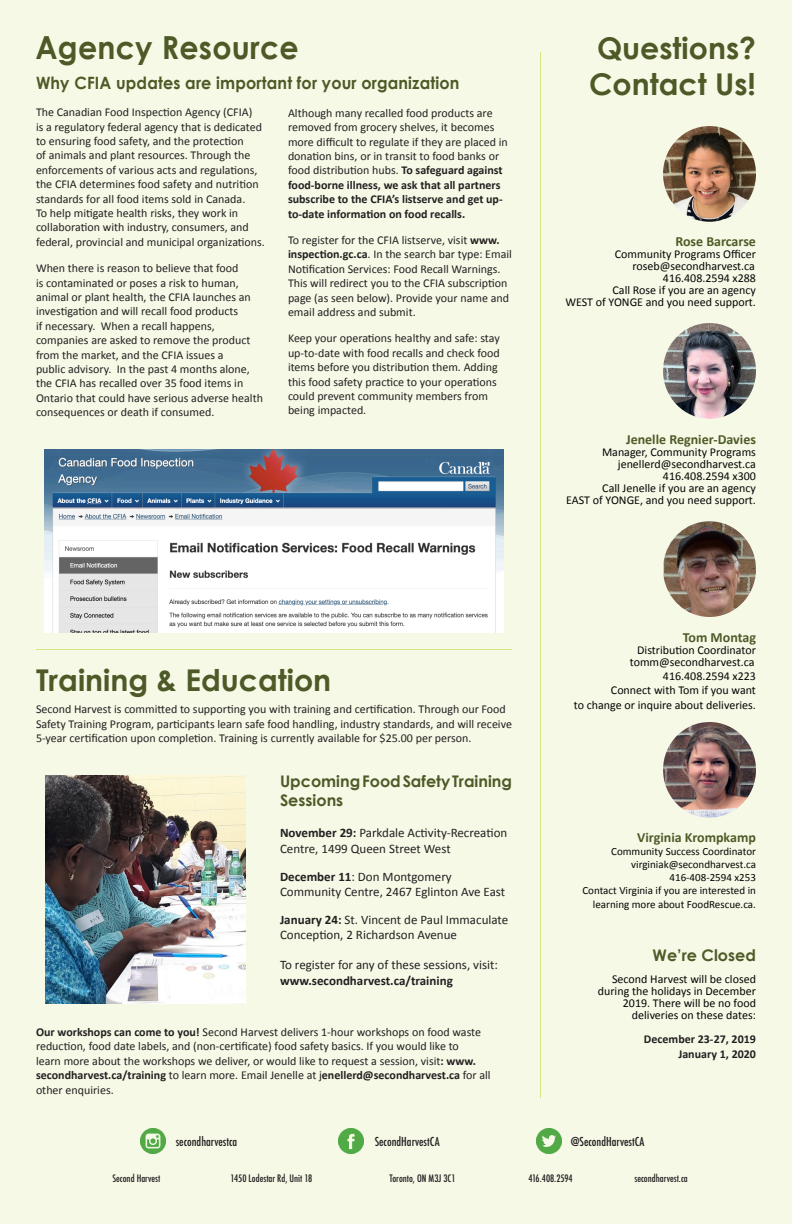
<style>
.page{position:relative;width:792px;height:1224px;background:#f7f9e7}
.page>*{position:absolute;margin:0;border:0;box-sizing:border-box;transform-origin:0 0}
.t1{font:700 31.8px "Century Gothic";letter-spacing:.01em;color:#4d5926;scale:.94 1}
.t2{font:700 30px "Century Gothic";color:#4d5a27}
.t3{font:700 17px "Century Gothic";letter-spacing:.01em;color:#4d5926;scale:.94 1}
.t4{font:700 16px/19.2px "Century Gothic";color:#4d5a27}
.t5{font:700 16px "Century Gothic";color:#4d5b27}
.t6{font:700 14px "Calibri";color:#4d5b27}
.t7{font:13px/15.6px "Calibri";color:#231f20}
.t8{font:12px/14.4px "Calibri";color:#231f20}
.t9{font:12px/12px "Calibri";color:#040503;text-align:right}
.t10{font:500 condensed 12px "Futura";color:#231f20}
.t11{font:700 12px "Calibri";color:#231f20}
.t12{font:11px "Calibri";color:#040503}
.t13{font:500 condensed 10px "Futura";color:#231f20}
.s1{font-weight:700}
</style>
<div class="page">
<img style="left:663px;top:126px;width:93px;height:96px">
<img style="left:663px;top:323px;width:93px;height:96px">
<img style="left:663px;top:722px;width:93px;height:96px">
<img style="left:664px;top:521px;width:92px;height:96px">
<img style="left:140px;top:1128px;width:25px;height:26px">
<img style="left:338px;top:1128px;width:25px;height:26px">
<img style="left:536px;top:1128px;width:25px;height:26px">
<img style="left:45px;top:776px;width:200px;height:228px">
<hr style="left:36px;top:649px;width:476px;height:1px;background:#d9e585">
<hr style="left:540px;top:52px;width:1px;height:1046px;background:#d9e585">
<img style="left:44px;top:449px;width:459px;height:183px">
<p class="t1" style="left:35px;top:27px;width:282px">Agency Resource</p>
<p class="t3" style="left:36px;top:72px;width:452px">Why CFIA updates are important for your organization</p>
<p class="t8" style="left:36px;top:105px;width:230px">The Canadian Food Inspection Agency (CFIA)<br>is a regulatory federal agency that is dedicated to ensuring food safety, and the protection<br>of animals and plant resources. Through the enforcements of various acts and regulations, the CFIA determines food safety and nutrition standards for all food items sold in Canada.<br>To help mitigate health risks, they work in collaboration with industry, consumers, and federal, provincial and municipal organizations.</p>
<p class="t8" style="left:36px;top:261px;width:229px">When there is reason to believe that food<br>is contaminated or poses a risk to human, animal or plant health, the CFIA launches an investigation and will recall food products<br>if necessary. When a recall happens, companies are asked to remove the product from the market, and the CFIA issues a<br>public advisory. In the past 4 months alone, the CFIA has recalled over 35 food items in Ontario that could have serious adverse health consequences or death if consumed.</p>
<p class="t8" style="left:288px;top:106px;width:221px">Although many recalled food products are removed from grocery shelves, it becomes more difficult to regulate if they are placed in donation bins, or in transit to food banks or food distribution hubs. <span class="s1">To safeguard against food-borne illness, we ask that all partners subscribe to the CFIA’s listserve and get up&shy;to-date information on food recalls.</span></p>
<p class="t8" style="left:288px;top:233px;width:225px">To register for the CFIA listserve, visit <span class="s1">www. inspection.gc.ca</span>. In the search bar type: Email Notification Services: Food Recall Warnings.<br>This will redirect you to the CFIA subscription page (as seen below). Provide your name and email address and submit.</p>
<p class="t8" style="left:288px;top:331px;width:213px">Keep your operations healthy and safe: stay up-to-date with food recalls and check food items before you distribution them. Adding this food safety practice to your operations could prevent community members from being impacted.</p>
<p class="t2" style="left:36px;top:661px;width:297px">Training &amp; Education</p>
<p class="t8" style="left:36px;top:702px;width:478px">Second Harvest is committed to supporting you with training and certification. Through our Food<br>Safety Training Program, participants learn safe food handling, industry standards, and will receive<br>5-year certification upon completion. Training is currently available for $25.00 per person.</p>
<p class="t4" style="left:280px;top:771px;width:234px">Upcoming Food Safety Training<br>Sessions</p>
<p class="t7" style="left:280px;top:825px;width:229px"><span class="s1">November 29:</span> Parkdale Activity-Recreation<br>Centre, 1499 Queen Street West</p>
<p class="t7" style="left:280px;top:868px;width:227px"><span class="s1">December 11</span>: Don Montgomery<br>Community Centre, 2467 Eglinton Ave East</p>
<p class="t7" style="left:280px;top:912px;width:230px"><span class="s1">January 24:</span> St. Vincent de Paul Immaculate<br>Conception, 2 Richardson Avenue</p>
<p class="t7" style="left:280px;top:957px;width:219px">To register for any of these sessions, visit: <span class="s1">www.secondharvest.ca/training</span></p>
<p class="t8" style="left:36px;top:1025px;width:456px"><span class="s1">Our workshops can come to you!</span> Second Harvest delivers 1-hour workshops on food waste reduction, food date labels, and (non-certificate) food safety basics. If you would like to<br>learn more about the workshops we deliver, or would like to request a session, visit<span class="s1">: www. secondharvest.ca/training</span> to learn more. Email Jenelle at j<span class="s1">enellerd@secondharvest.ca</span> for all other enquiries.</p>
<p class="t2" style="left:597px;top:29px;width:161px">Questions?</p>
<p class="t2" style="left:589px;top:65px;width:168px">Contact Us!</p>
<p class="t6" style="left:675px;top:232px;width:82px">Rose Barcarse</p>
<p class="t9" style="left:615px;top:248px;width:143px">Community Programs Officer</p>
<p class="t9" style="left:632px;top:260px;width:125px">roseb@secondharvest.ca<br>416.408.2594 x288</p>
<p class="t9" style="left:613px;top:284px;width:145px">Call Rose if you are an agency</p>
<p class="t9" style="left:565px;top:296px;width:192px">WEST of YONGE and you need support.</p>
<p class="t6" style="left:626px;top:430px;width:131px">Jenelle Regnier-Davies</p>
<p class="t9" style="left:602px;top:446px;width:155px">Manager, Community Programs</p>
<p class="t9" style="left:618px;top:458px;width:140px">jenellerd@secondharvest.ca</p>
<p class="t9" style="left:663px;top:470px;width:95px">416.408.2594 x300</p>
<p class="t9" style="left:602px;top:482px;width:155px">Call Jenelle if you are an agency</p>
<p class="t9" style="left:566px;top:494px;width:191px">EAST of YONGE, and you need support.</p>
<p class="t6" style="left:683px;top:628px;width:75px">Tom Montag</p>
<p class="t9" style="left:637px;top:644px;width:120px">Distribution Coordinator</p>
<p class="t9" style="left:630px;top:654px;width:128px;line-height:14.4px">tomm@secondharvest.ca<br>416.408.2594 x223</p>
<p class="t9" style="left:611px;top:684px;width:147px">Connect with Tom if you want</p>
<p class="t9" style="left:574px;top:699px;width:184px">to change or inquire about deliveries.</p>
<p class="t6" style="left:637px;top:828px;width:120px">Virginia Krompkamp</p>
<p class="t12" style="left:611px;top:844px;width:146px">Community Success Coordinator</p>
<p class="t12" style="left:631px;top:857px;width:126px">virginiak@secondharvest.ca</p>
<p class="t12" style="left:670px;top:870px;width:88px">416-408-2594 x253</p>
<p class="t12" style="left:582px;top:884px;width:175px">Contact Virginia if you are interested in</p>
<p class="t12" style="left:593px;top:897px;width:165px">learning more about FoodRescue.ca.</p>
<p class="t5" style="left:653px;top:945px;width:105px">We’re Closed</p>
<p class="t9" style="left:598px;top:973px;width:160px">Second Harvest will be closed during the holidays in December<br>2019. There will be no food deliveries on these dates:</p>
<p class="t11" style="left:644px;top:1032px;width:114px">December 23-27, 2019</p>
<p class="t11" style="left:678px;top:1046px;width:79px">January 1, 2020</p>
<p class="t10" style="left:176px;top:1134px;width:63px">secondharvestca</p>
<p class="t10" style="left:375px;top:1134px;width:66px">SecondHarvestCA</p>
<p class="t10" style="left:571px;top:1134px;width:75px">@SecondHarvestCA</p>
<p class="t13" style="left:112px;top:1172px;width:49px">Second Harvest</p>
<p class="t13" style="left:230px;top:1172px;width:83px">1450 Lodestar Rd, Unit 18</p>
<p class="t13" style="left:390px;top:1172px;width:68px">Toronto, ON M3J 3C1</p>
<p class="t13" style="left:528px;top:1172px;width:46px">416.408.2594</p>
<p class="t13" style="left:634px;top:1172px;width:55px">secondharvest.ca</p>
</div>
